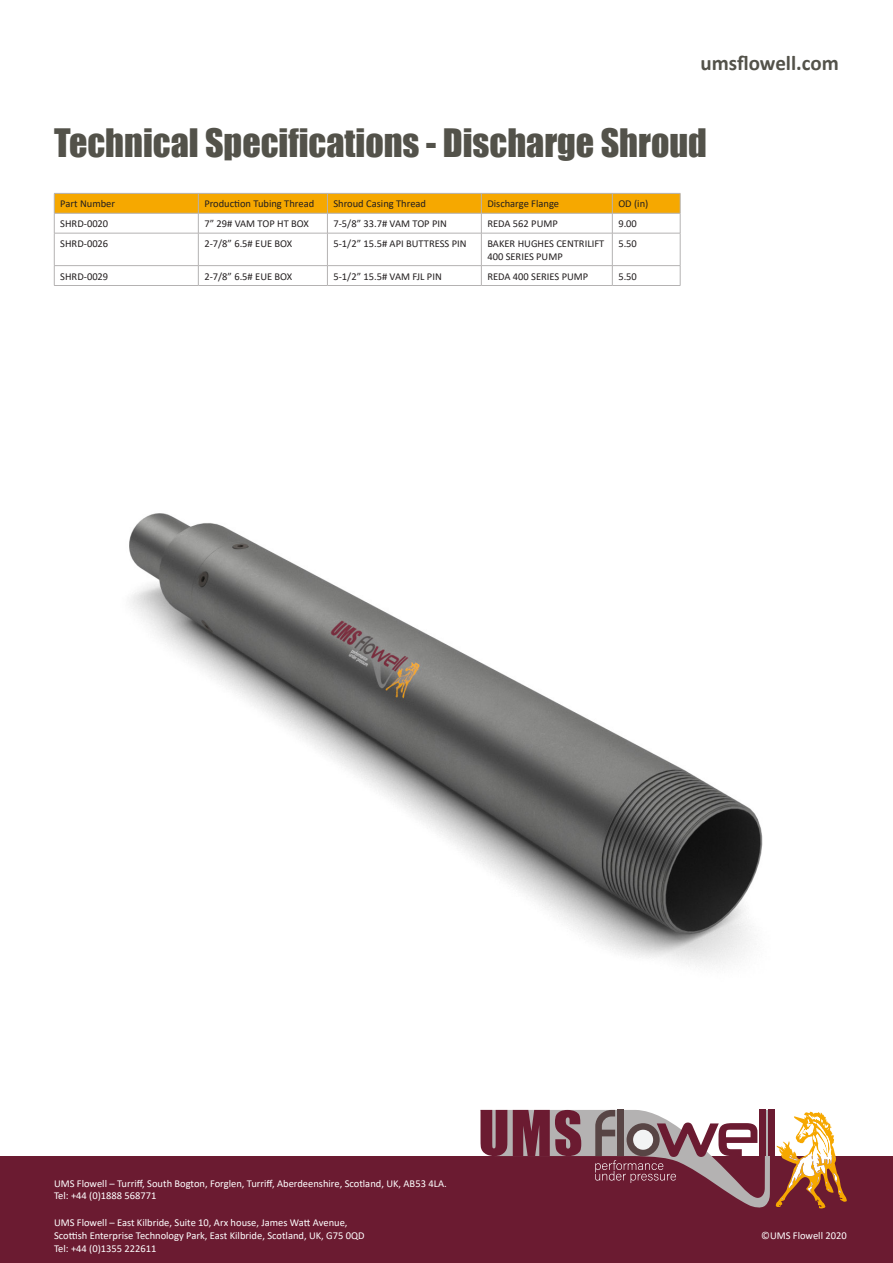
<style>
.page{position:relative;width:893px;height:1263px;background:#fff}
.page>*{position:absolute;margin:0;border:0;box-sizing:border-box;transform-origin:0 0}
.t1{font:36px "Impact";color:#53524a}
.t2{font:700 21px "Calibri";color:#53524a}
.t3{font:10.5px/12.6px "Calibri";color:#231f20}
.t4{font:10.5px "Calibri";color:#fff}
</style>
<div class="page">
<img style="left:0;top:206px;width:893px;height:951px">
<div style="left:0;top:1157px;width:893px;height:106px;background:#6b1b31"></div>
<svg style="left:480px;top:1110px;width:367px;height:99px"></svg>
<hr style="left:54px;top:233px;width:144px;height:1px;background:#b4b2b2">
<hr style="left:54px;top:233px;width:1px;height:32px;background:#b4b2b2">
<hr style="left:198px;top:233px;width:129px;height:1px;background:#b4b2b2">
<hr style="left:198px;top:233px;width:1px;height:32px;background:#b4b2b2">
<hr style="left:327px;top:233px;width:154px;height:1px;background:#b4b2b2">
<hr style="left:327px;top:233px;width:1px;height:32px;background:#b4b2b2">
<hr style="left:481px;top:233px;width:131px;height:1px;background:#b4b2b2">
<hr style="left:481px;top:233px;width:1px;height:32px;background:#b4b2b2">
<hr style="left:612px;top:233px;width:68px;height:1px;background:#b4b2b2">
<hr style="left:612px;top:233px;width:1px;height:32px;background:#b4b2b2">
<hr style="left:680px;top:233px;width:1px;height:32px;background:#b4b2b2">
<hr style="left:54px;top:265px;width:144px;height:1px;background:#b4b2b2">
<svg style="left:54px;top:266px;width:1px;height:19px"></svg>
<hr style="left:198px;top:265px;width:129px;height:1px;background:#b4b2b2">
<svg style="left:198px;top:266px;width:1px;height:19px"></svg>
<hr style="left:327px;top:265px;width:154px;height:1px;background:#b4b2b2">
<svg style="left:327px;top:266px;width:1px;height:19px"></svg>
<hr style="left:481px;top:265px;width:131px;height:1px;background:#b4b2b2">
<svg style="left:481px;top:266px;width:1px;height:19px"></svg>
<hr style="left:612px;top:265px;width:68px;height:1px;background:#b4b2b2">
<svg style="left:612px;top:266px;width:1px;height:19px"></svg>
<svg style="left:680px;top:266px;width:1px;height:19px"></svg>
<hr style="left:54px;top:285px;width:144px;height:1px;background:#b4b2b2">
<hr style="left:198px;top:285px;width:129px;height:1px;background:#b4b2b2">
<hr style="left:327px;top:285px;width:154px;height:1px;background:#b4b2b2">
<hr style="left:481px;top:285px;width:131px;height:1px;background:#b4b2b2">
<hr style="left:612px;top:285px;width:68px;height:1px;background:#b4b2b2">
<svg style="left:54px;top:193px;width:627px;height:40px"></svg>
<hr style="left:54px;top:213px;width:144px;height:1px;background:#b4b2b2">
<hr style="left:198px;top:213px;width:129px;height:1px;background:#b4b2b2">
<hr style="left:327px;top:213px;width:154px;height:1px;background:#b4b2b2">
<hr style="left:481px;top:213px;width:131px;height:1px;background:#b4b2b2">
<hr style="left:612px;top:213px;width:68px;height:1px;background:#b4b2b2">
<p class="t2" style="left:700px;top:48px;width:140px">umsflowell.com</p>
<p class="t1" style="left:54px;top:115px;width:654px">Technical Specifications - Discharge Shroud</p>
<p class="t3" style="left:60px;top:197px;width:56px">Part Number</p>
<p class="t3" style="left:204px;top:197px;width:111px">Production Tubing Thread</p>
<p class="t3" style="left:333px;top:197px;width:94px">Shroud Casing Thread</p>
<p class="t3" style="left:487px;top:197px;width:73px">Discharge Flange</p>
<p class="t3" style="left:618px;top:197px;width:32px">OD (in)</p>
<p class="t3" style="left:60px;top:217px;width:50px">SHRD-0020</p>
<p class="t3" style="left:204px;top:217px;width:106px">7” 29# VAM TOP HT BOX</p>
<p class="t3" style="left:333px;top:217px;width:115px">7-5/8” 33.7# VAM TOP PIN</p>
<p class="t3" style="left:487px;top:217px;width:72px">REDA 562 PUMP</p>
<p class="t3" style="left:618px;top:217px;width:20px">9.00</p>
<p class="t3" style="left:60px;top:237px;width:50px">SHRD-0026</p>
<p class="t3" style="left:204px;top:237px;width:90px">2-7/8” 6.5# EUE BOX</p>
<p class="t3" style="left:333px;top:237px;width:135px">5-1/2” 15.5# API BUTTRESS PIN</p>
<p class="t3" style="left:487px;top:237px;width:118px">BAKER HUGHES CENTRILIFT<br>400 SERIES PUMP</p>
<p class="t3" style="left:618px;top:237px;width:20px">5.50</p>
<p class="t3" style="left:60px;top:269px;width:50px">SHRD-0029</p>
<p class="t3" style="left:204px;top:269px;width:90px">2-7/8” 6.5# EUE BOX</p>
<p class="t3" style="left:333px;top:269px;width:110px">5-1/2” 15.5# VAM FJL PIN</p>
<p class="t3" style="left:487px;top:269px;width:103px">REDA 400 SERIES PUMP</p>
<p class="t3" style="left:618px;top:269px;width:20px">5.50</p>
<p class="t4" style="left:54px;top:1176px;width:394px">UMS Flowell – Turriff, South Bogton, Forglen, Turriff, Aberdeenshire, Scotland, UK, AB53 4LA.</p>
<p class="t4" style="left:54px;top:1188px;width:104px">Tel: +44 (0)1888 568771</p>
<p class="t4" style="left:54px;top:1215px;width:295px">UMS Flowell – East Kilbride, Suite 10, Arx house, James Watt Avenue,</p>
<p class="t4" style="left:54px;top:1228px;width:312px">Scottish Enterprise Technology Park, East Kilbride, Scotland, UK, G75 0QD</p>
<p class="t4" style="left:54px;top:1241px;width:104px">Tel: +44 (0)1355 222611</p>
<p class="t4" style="left:761px;top:1228px;width:87px">©UMS Flowell 2020</p>
</div>
